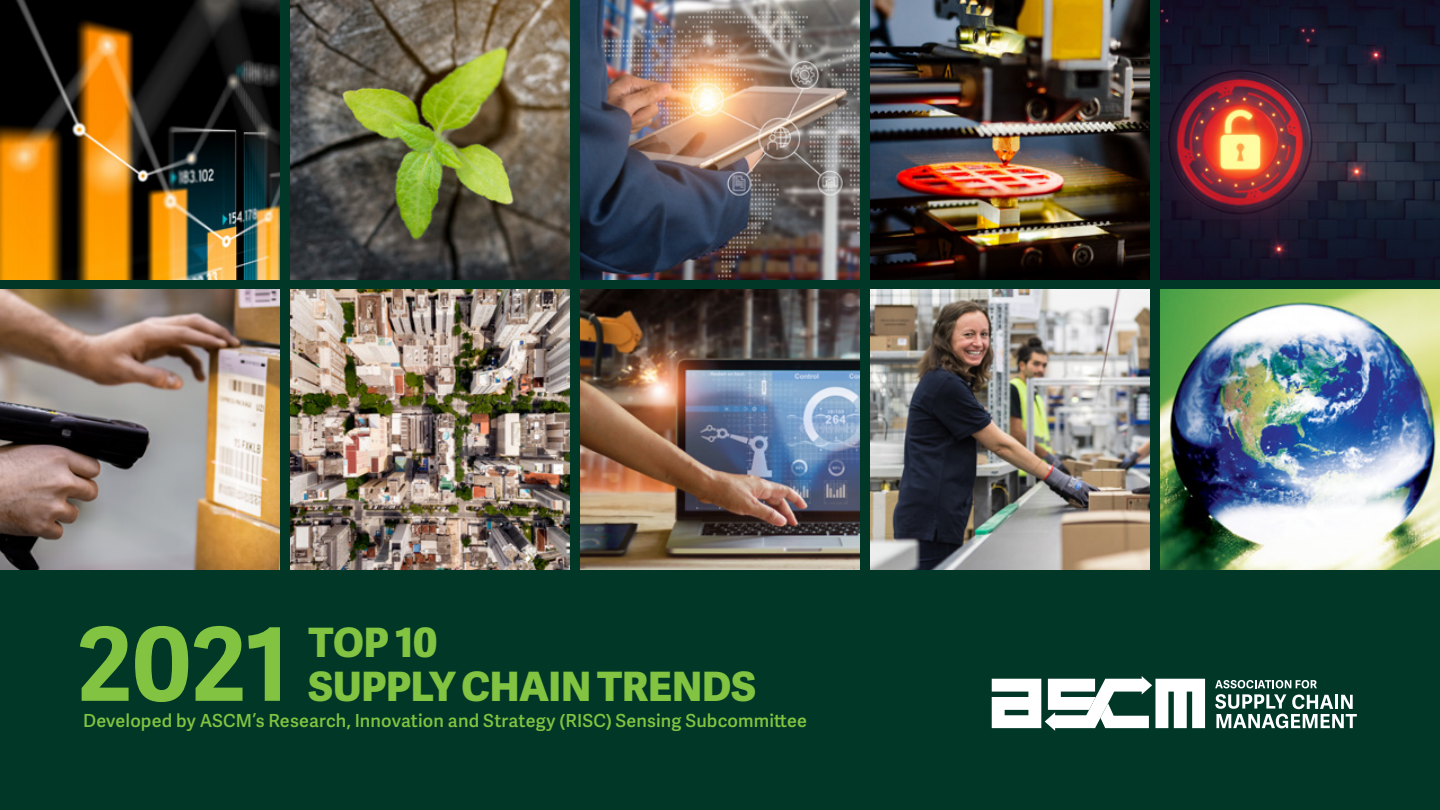
<style>
.page{position:relative;width:1440px;height:810px;background:#003726}
.page>*{position:absolute;margin:0;border:0;box-sizing:border-box;transform-origin:0 0}
.t1{font:700 101.7px "Adelle Sans";color:#82c341}
.t2{font:40.5px/44.2px "Adelle Sans Eb";letter-spacing:-.005em;color:#82c341}
.t3{font:18px "Adelle Sans Sb";letter-spacing:.01em;color:#82c341}
</style>
<div class="page">
<img style="left:1161px;top:0;width:279px;height:279px">
<img style="left:290px;top:0;width:280px;height:279px">
<img style="left:0;top:0;width:279px;height:279px">
<img style="left:870px;top:0;width:280px;height:279px">
<img style="left:290px;top:290px;width:280px;height:279px">
<img style="left:580px;top:0;width:280px;height:279px">
<img style="left:580px;top:290px;width:280px;height:279px">
<img style="left:0;top:290px;width:279px;height:279px">
<img style="left:870px;top:290px;width:280px;height:279px">
<img style="left:1161px;top:290px;width:279px;height:279px">
<svg style="left:1215px;top:694px;width:142px;height:34px"></svg>
<svg style="left:1215px;top:680px;width:102px;height:8px"></svg>
<svg style="left:992px;top:676px;width:213px;height:55px"></svg>
<h1 class="t1" style="left:77px;top:590px;width:214px">2021</h1>
<h2 class="t2" style="left:309px;top:618px;width:449px">TOP 10<br>SUPPLY CHAIN TRENDS</h2>
<p class="t3" style="left:83px;top:707px;width:725px">Developed by ASCM’s Research, Innovation and Strategy (RISC) Sensing Subcommittee</p>
</div>
